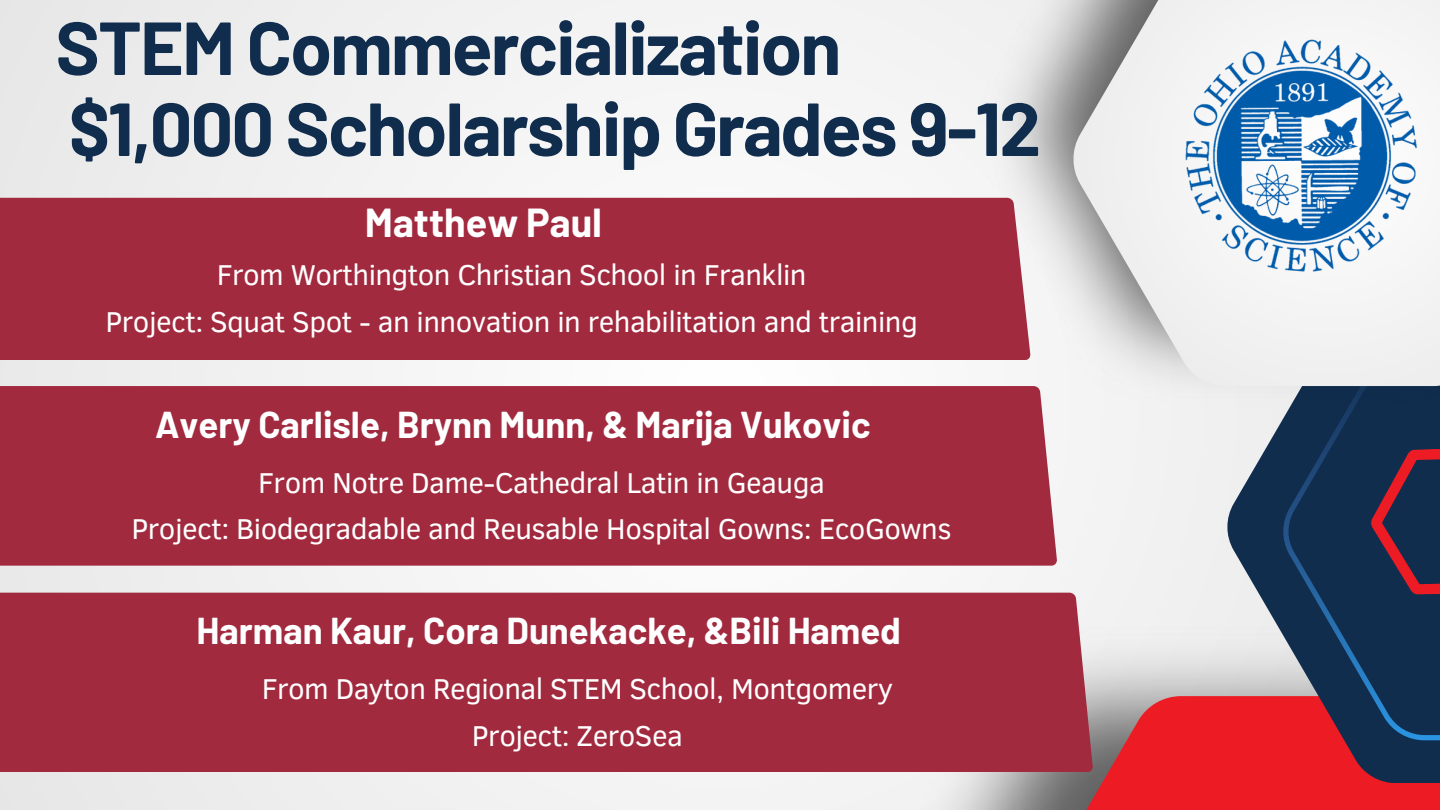
<style>
.page{position:relative;width:1440px;height:810px;background:#f2f2f2}
.page>*{position:absolute;margin:0;border:0;box-sizing:border-box;transform-origin:0 0}
.t1{font:700 75px/81px "Barlow";letter-spacing:-.025em;color:#112d4e}
.t2{font:700 39.6px "Barlow";color:#fff}
.t3{font:700 36.6px "Barlow";color:#fff}
.t4{font:29.5px "Clear Sans";letter-spacing:-.02em;color:#fff}
</style>
<div class="page">
<svg style="left:982px;top:696px;width:458px;height:114px;background:#d23f45"></svg>
<svg style="left:1226px;top:422px;width:214px;height:361px"></svg>
<svg style="left:1281px;top:405px;width:159px;height:335px;background:#233454"></svg>
<svg style="left:1371px;top:448px;width:69px;height:147px;background:#3f2945"></svg>
<img style="left:975px;top:0;width:465px;height:405px">
<svg style="left:1073px;top:0;width:367px;height:386px"></svg>
<img style="left:1163px;top:19px;width:277px;height:272px">
<div style="left:0;top:198px;width:1030px;height:162px;background:#a22a3f"></div>
<div style="left:0;top:386px;width:1057px;height:180px;background:#a22a3f"></div>
<div style="left:0;top:593px;width:1093px;height:179px;background:#a22a3f"></div>
<h1 class="t1" style="left:56px;top:5px;width:987px">STEM Commercialization $1,000 Scholarship Grades 9-12</h1>
<p class="t2" style="left:365px;top:197px;width:239px">Matthew Paul</p>
<p class="t4" style="left:217px;top:253px;width:591px">From Worthington Christian School in Franklin</p>
<h2 class="t4" style="left:105px;top:300px;width:814px">Project: Squat Spot - an innovation in rehabilitation and training</h2>
<p class="t3" style="left:155px;top:401px;width:717px">Avery Carlisle, Brynn Munn, &amp; Marija Vukovic</p>
<p class="t4" style="left:258px;top:461px;width:568px">From Notre Dame-Cathedral Latin in Geauga</p>
<h2 class="t4" style="left:131px;top:507px;width:822px">Project: Biodegradable and Reusable Hospital Gowns: EcoGowns</h2>
<p class="t3" style="left:197px;top:608px;width:706px">Harman Kaur, Cora Dunekacke, &amp;Bili Hamed</p>
<p class="t4" style="left:262px;top:667px;width:633px">From Dayton Regional STEM School, Montgomery</p>
<h2 class="t4" style="left:472px;top:714px;width:212px">Project: ZeroSea</h2>
</div>
